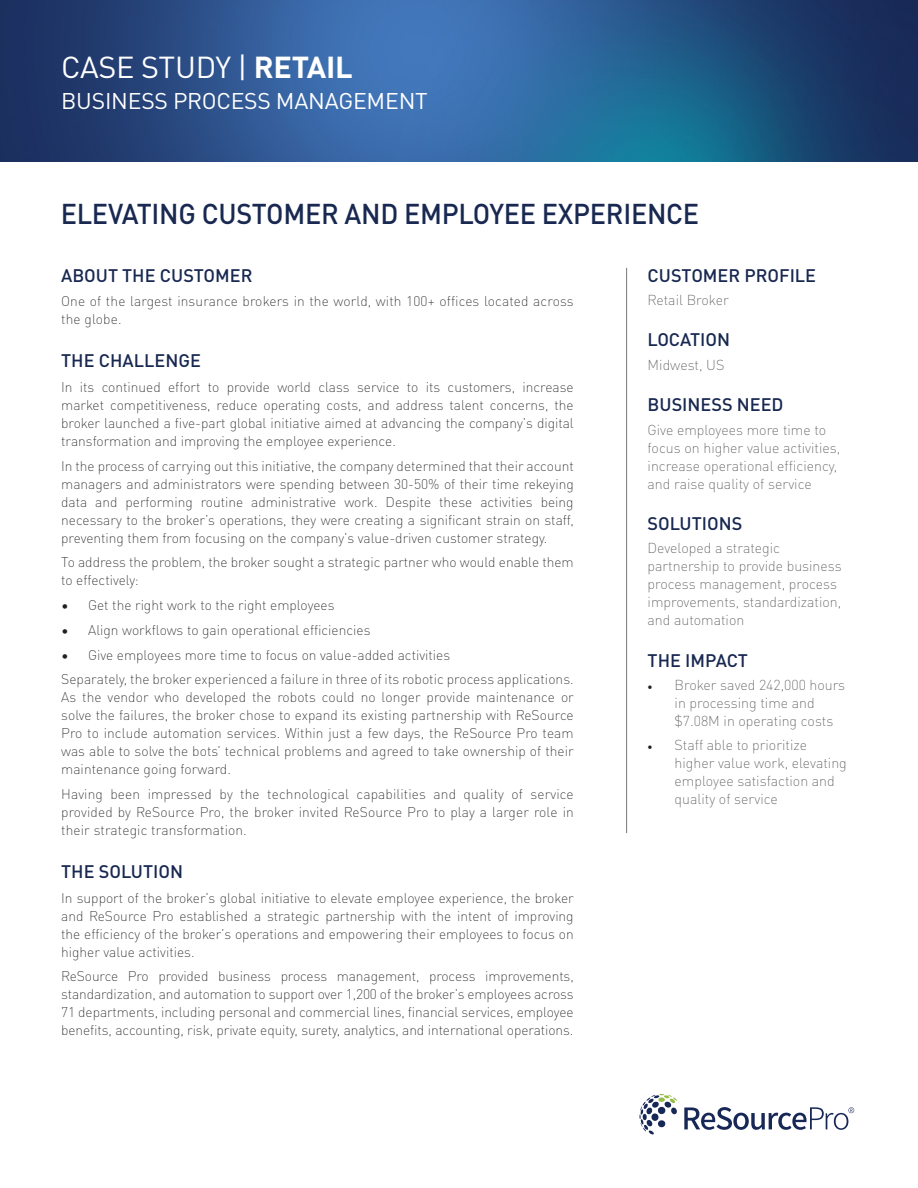
<style>
.page{position:relative;width:918px;height:1188px;background:#fff}
.page>*{position:absolute;margin:0;border:0;box-sizing:border-box;transform-origin:0 0}
.Body{font:30px "DINOT";letter-spacing:-.01em;color:#fff}
.Body-2{font:500 28.35px "DINOT";letter-spacing:-.01em;color:#182851;scale:.95 1}
.Body-3{font:22.5px "DINOT";letter-spacing:-.01em;color:#fff}
.t1{font:500 18px "DINOT";color:#182851}
.t2{font:18px "Adobe Arabic";color:#231f20}
.t3{font:300 expanded 14.25px/18px "DINOT";color:#57585a}
.t4{font:300 expanded 13.8px/18px "DINOT";color:#231f20}
.s1{font-weight:700}
</style>
<div class="page">
<img style="left:0;top:0;width:918px;height:162px">
<hr style="left:626px;top:268px;width:1px;height:565px;background:#76787b">
<svg style="left:639px;top:1094px;width:38px;height:41px"></svg>
<svg style="left:684px;top:1107px;width:170px;height:23px"></svg>
<p class="Body" style="left:61px;top:44px;width:293px">CASE STUDY | <span class="s1">RETAIL</span></p>
<p class="Body-3" style="left:61px;top:84px;width:368px">BUSINESS PROCESS MANAGEMENT</p>
<p class="Body-2" style="left:61px;top:191px;width:674px">ELEVATING CUSTOMER AND EMPLOYEE EXPERIENCE</p>
<p class="t1" style="left:61px;top:261px;width:193px">ABOUT THE CUSTOMER</p>
<p class="t4" style="left:61px;top:292px;width:514px">One of the largest insurance brokers in the world, with 100+ offices located across the globe.</p>
<p class="t1" style="left:61px;top:347px;width:141px">THE CHALLENGE</p>
<p class="t4" style="left:523px;top:377px;width:53px">increase</p>
<p class="t4" style="left:61px;top:377px;width:514px">In<br>market competitiveness, reduce operating costs, and address talent concerns, the broker launched a five-part global initiative aimed at advancing the company s’ digital transformation and improving the employee experience.</p>
<p class="t4" style="left:61px;top:456px;width:514px;text-align:right">In the process of carrying out this initiative, the company determined that their account managers and administrators were spending between 30-50% of their time rekeying being</p>
<p class="t4" style="left:80px;top:377px;width:16px">its</p>
<p class="t4" style="left:102px;top:377px;width:61px">continued</p>
<p class="t4" style="left:168px;top:377px;width:34px">effort</p>
<p class="t4" style="left:227px;top:377px;width:45px">provide</p>
<p class="t4" style="left:277px;top:377px;width:35px">world</p>
<p class="t4" style="left:318px;top:377px;width:33px">class</p>
<p class="t4" style="left:357px;top:377px;width:44px">service</p>
<p class="t4" style="left:426px;top:377px;width:16px">its</p>
<p class="t4" style="left:208px;top:377px;width:13px">to</p>
<p class="t4" style="left:407px;top:377px;width:13px">to</p>
<p class="t4" style="left:448px;top:377px;width:69px">customers,</p>
<p class="t4" style="left:61px;top:492px;width:514px">data<br>necessary to the broker s’ operations, they were creating a significant strain on staff, preventing them from focusing on the company s’ value-driven customer strategy.</p>
<p class="t4" style="left:61px;top:553px;width:514px">To address the problem, the broker sought a strategic partner who would enable them to effectively:</p>
<p class="t4" style="left:88px;top:595px;width:248px">Get the right work to the right employees</p>
<p class="t4" style="left:95px;top:492px;width:24px">and</p>
<p class="t4" style="left:125px;top:492px;width:69px">performing</p>
<p class="t4" style="left:201px;top:492px;width:44px">routine</p>
<p class="t4" style="left:251px;top:492px;width:87px">administrative</p>
<p class="t4" style="left:344px;top:492px;width:35px">work.</p>
<p class="t4" style="left:386px;top:492px;width:47px">Despite</p>
<p class="t4" style="left:439px;top:492px;width:35px">these</p>
<p class="t4" style="left:480px;top:492px;width:54px">activities</p>
<p class="t4" style="left:61px;top:595px;width:9px">•</p>
<p class="t4" style="left:61px;top:620px;width:9px">•</p>
<p class="t4" style="left:88px;top:620px;width:284px">Align workflows to gain operational efficiencies</p>
<p class="t4" style="left:88px;top:645px;width:364px">Give employees more time to focus on value-added activities</p>
<p class="t4" style="left:61px;top:645px;width:9px">•</p>
<p class="t4" style="left:61px;top:670px;width:514px;text-align:justify">Separately, the broker experienced a failure in three of its robotic process applications.<br>As the vendor who developed the robots could no longer provide maintenance or solve the failures, the broker chose to expand its existing partnership with ReSource Pro to include automation services. Within just a few days, the ReSource Pro team was able to solve the bots’ technical problems and agreed to take ownership of their maintenance going forward.</p>
<p class="t4" style="left:530px;top:784px;width:45px">service</p>
<p class="t4" style="left:61px;top:784px;width:514px">Having<br>provided by ReSource Pro, the broker invited ReSource Pro to play a larger role in their strategic transformation.</p>
<p class="t1" style="left:61px;top:857px;width:123px">THE SOLUTION</p>
<p class="t4" style="left:61px;top:888px;width:514px;text-align:justify">In support of the broker s’ global initiative to elevate employee experience, the broker and ReSource Pro established a strategic partnership with the intent of improving the efficiency of the broker s’ operations and empowering their employees to focus on higher value activities.</p>
<p class="t4" style="left:485px;top:967px;width:90px">improvements,</p>
<p class="t4" style="left:110px;top:784px;width:31px">been</p>
<p class="t4" style="left:148px;top:784px;width:66px">impressed</p>
<p class="t4" style="left:220px;top:784px;width:15px">by</p>
<p class="t4" style="left:240px;top:784px;width:21px">the</p>
<p class="t4" style="left:267px;top:784px;width:83px">technological</p>
<p class="t4" style="left:357px;top:784px;width:71px">capabilities</p>
<p class="t4" style="left:434px;top:784px;width:24px">and</p>
<p class="t4" style="left:464px;top:784px;width:42px">quality</p>
<p class="t4" style="left:511px;top:784px;width:13px">of</p>
<p class="t4" style="left:61px;top:967px;width:514px">ReSource<br>standardization, and automation to support over 1,200 of the broker s’ employees across 71 departments, including personal and commercial lines, financial services, employee benefits, accounting, risk, private equity, surety, analytics, and international operations.</p>
<p class="t4" style="left:128px;top:967px;width:22px">Pro</p>
<p class="t4" style="left:158px;top:967px;width:52px">provided</p>
<p class="t4" style="left:218px;top:967px;width:55px">business</p>
<p class="t4" style="left:337px;top:967px;width:84px">management,</p>
<p class="t4" style="left:281px;top:967px;width:48px">process</p>
<p class="t4" style="left:429px;top:967px;width:48px">process</p>
<p class="t1" style="left:648px;top:261px;width:170px">CUSTOMER PROFILE</p>
<p class="t3" style="left:648px;top:290px;width:83px">Retail Broker</p>
<p class="t1" style="left:648px;top:326px;width:84px">LOCATION</p>
<p class="t3" style="left:648px;top:355px;width:78px">Midwest, US</p>
<p class="t1" style="left:648px;top:391px;width:138px">BUSINESS NEED</p>
<p class="t3" style="left:648px;top:420px;width:194px">Give employees more time to focus on higher value activities, increase operational efficiency, and raise quality of service</p>
<p class="t1" style="left:648px;top:510px;width:96px">SOLUTIONS</p>
<p class="t3" style="left:648px;top:539px;width:196px">Developed a strategic partnership to provide business process management, process improvements, standardization, and automation</p>
<p class="t1" style="left:648px;top:646px;width:102px">THE IMPACT</p>
<p class="t3" style="left:675px;top:675px;width:172px">Broker saved 242,000 hours</p>
<p class="t2" style="left:648px;top:673px;width:7px">•</p>
<p class="t2" style="left:648px;top:733px;width:7px">•</p>
<p class="t3" style="left:675px;top:693px;width:160px">in processing time and $7.08M in operating costs</p>
<p class="t3" style="left:675px;top:735px;width:134px">Staff able to prioritize</p>
<p class="t3" style="left:675px;top:753px;width:174px">higher value work, elevating employee satisfaction and quality of service</p>
</div>
